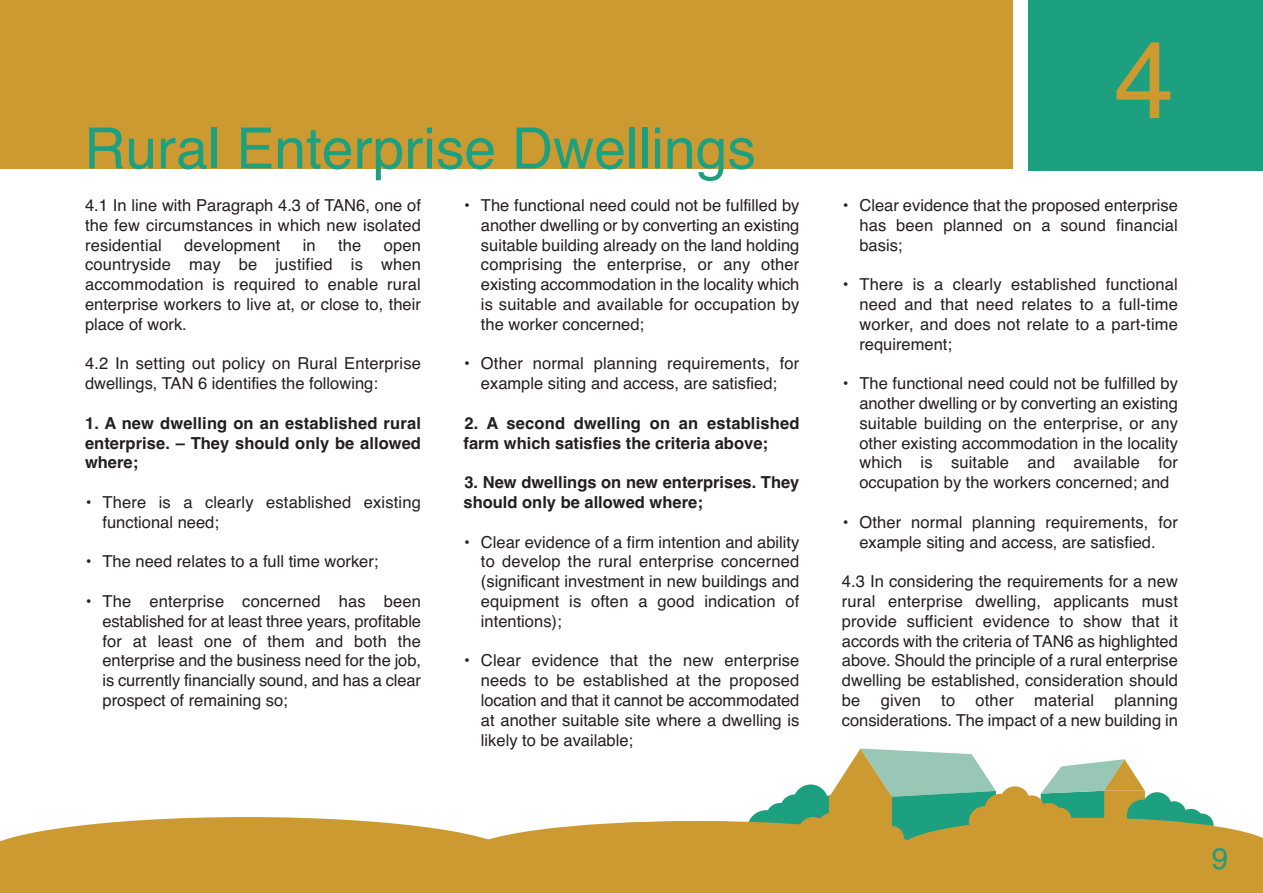
<style>
.page{position:relative;width:1263px;height:893px;background:#fff}
.page>*{position:absolute;margin:0;border:0;box-sizing:border-box;transform-origin:0 0}
.t1{font:108px "Helvetica";color:#cc9a31}
.t2{font:57px "Helvetica";color:#1da07f}
.t3{font:30px "Helvetica";color:#1da07f}
.t4{font:16.5px/19.8px "Helvetica";color:#231f20;text-align:justify}
.t5{font:700 16.5px/19.8px "Helvetica";color:#231f20}
</style>
<div class="page">
<div style="left:793px;top:784px;width:35px;height:35px;background:#1da07f;border-radius:50%"></div>
<div style="left:766px;top:803px;width:28px;height:28px;background:#1da07f;border-radius:50%"></div>
<div style="left:780px;top:794px;width:30px;height:30px;background:#1da07f;border-radius:50%"></div>
<div style="left:816px;top:795px;width:29px;height:29px;background:#1da07f;border-radius:50%"></div>
<div style="left:747px;top:810px;width:38px;height:37px;background:#1da07f;border-radius:50%"></div>
<div style="left:769px;top:814px;width:37px;height:37px;background:#1da07f;border-radius:50%"></div>
<svg style="left:830px;top:748px;width:433px;height:111px"></svg>
<div style="left:0;top:859px;width:1263px;height:34px;background:#cc9a31"></div>
<div style="left:1003px;top:801px;width:32px;height:32px;background:#cc9a31;border-radius:50%"></div>
<div style="left:969px;top:806px;width:31px;height:32px;background:#cc9a31;border-radius:50%"></div>
<div style="left:468px;top:821px;width:458px;height:63px;background:#cc9a31;border-radius:50%"></div>
<div style="left:880px;top:826px;width:24px;height:24px;background:#cc9a31;border-radius:50%"></div>
<div style="left:817px;top:812px;width:31px;height:32px;background:#cc9a31;border-radius:50%"></div>
<svg style="left:0;top:817px;width:513px;height:42px"></svg>
<div style="left:829px;top:795px;width:63px;height:67px;background:#cc9a31"></div>
<div style="left:798px;top:817px;width:31px;height:31px;background:#cc9a31;border-radius:50%"></div>
<div style="left:0;top:0;width:1013px;height:169px;background:#cc9a31"></div>
<div style="left:1028px;top:0;width:235px;height:170px;background:#1da07f"></div>
<h2 class="t2" style="left:84px;top:115px;width:673px">Rural Enterprise Dwellings</h2>
<p class="t4" style="left:85px;top:195px;width:337px">4.1 In line with Paragraph 4.3 of TAN6, one of the few circumstances in which new isolated residential</p>
<p class="t4" style="left:184px;top:235px;width:98px">development</p>
<p class="t4" style="left:303px;top:235px;width:15px">in</p>
<p class="t4" style="left:338px;top:235px;width:25px">the</p>
<p class="t4" style="left:85px;top:235px;width:337px;text-indent:299px">open countryside may be justified is when accommodation is required to enable rural enterprise workers to live at, or close to, their place of work.</p>
<p class="t4" style="left:85px;top:354px;width:337px">4.2 In setting out policy on Rural Enterprise dwellings, TAN 6 identifies the following:</p>
<p class="t5" style="left:85px;top:413px;width:337px;text-align:justify">1. A new dwelling on an established rural enterprise. – They should only be allowed where;</p>
<p class="t4" style="left:102px;top:492px;width:320px;text-indent:-17px">• There is a clearly established existing functional need;</p>
<p class="t4" style="left:86px;top:552px;width:294px">• The need relates to a full time worker;</p>
<p class="t4" style="left:102px;top:591px;width:320px;text-indent:-17px">• The enterprise concerned has been established for at least three years, profitable for at least one of them and both the enterprise and the business need for the job, is currently financially sound, and has a clear prospect of remaining so;</p>
<p class="t4" style="left:481px;top:195px;width:320px;text-indent:-17px">• The functional need could not be fulfilled by another dwelling or by converting an existing suitable building already on the land holding comprising the enterprise, or any other existing accommodation in the locality which is suitable and available for occupation by the worker concerned;</p>
<p class="t4" style="left:464px;top:354px;width:337px;text-align:center">• Other normal planning requirements, for example siting and access, are satisfied;</p>
<p class="t5" style="left:463px;top:413px;width:337px">2. A second dwelling on an established farm which satisfies the criteria above;</p>
<p class="t5" style="left:463px;top:473px;width:337px">3. New dwellings on new enterprises. They should only be allowed where;</p>
<p class="t4" style="left:481px;top:532px;width:320px;text-indent:-17px">• Clear evidence of a firm intention and ability to develop the rural enterprise concerned (significant investment in new buildings and equipment is often a good indication of intentions);</p>
<p class="t4" style="left:481px;top:651px;width:320px;text-indent:-17px">• Clear evidence that the new enterprise needs to be established at the proposed location and that it cannot be accommodated at another suitable site where a dwelling is likely to be available;</p>
<h1 class="t1" style="left:1114px;top:18px;width:62px">4</h1>
<p class="t4" style="left:859px;top:195px;width:320px;text-indent:-17px">• Clear evidence that the proposed enterprise has been planned on a sound financial basis;</p>
<p class="t4" style="left:859px;top:275px;width:320px;text-indent:-17px">• There is a clearly established functional need and that need relates to a full-time worker, and does not relate to a part-time requirement;</p>
<p class="t4" style="left:859px;top:374px;width:320px;text-indent:-17px">• The functional need could not be fulfilled by another dwelling or by converting an existing suitable building on the enterprise, or any other existing accommodation in the locality which is suitable and available for occupation by the workers concerned; and</p>
<p class="t4" style="left:843px;top:512px;width:337px;text-align:center">• Other normal planning requirements, for example siting and access, are satisfied.</p>
<p class="t4" style="left:842px;top:572px;width:337px">4.3 In considering the requirements for a new rural enterprise dwelling, applicants must provide sufficient evidence to show that it accords with the criteria of TAN6 as highlighted above. Should the principle of a rural enterprise dwelling be established, consideration should be given to other material planning considerations. The impact of a new building in</p>
<h3 class="t3" style="left:1212px;top:841px;width:18px">9</h3>
</div>
